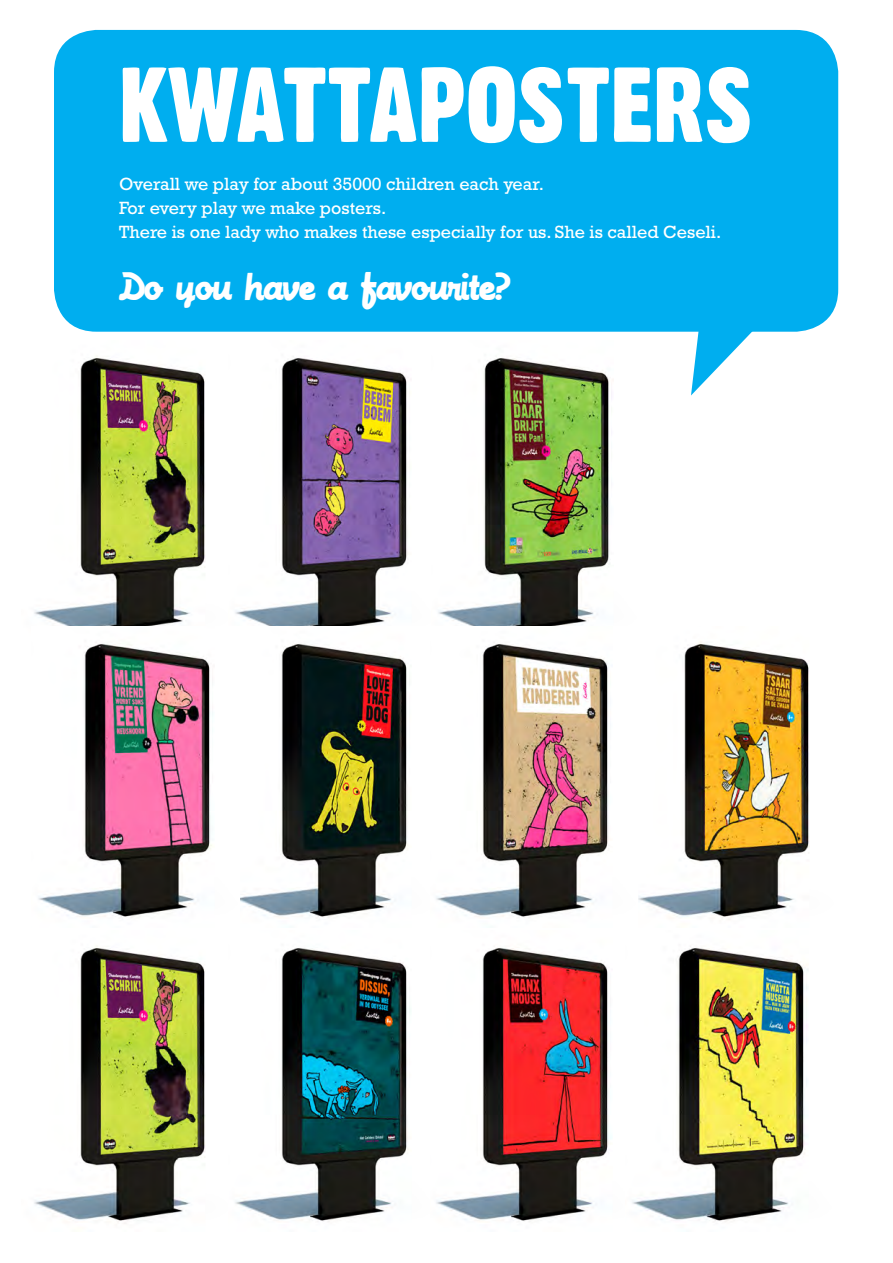
<style>
.page{position:relative;width:893px;height:1263px;background:#fff}
.page>*{position:absolute;margin:0;border:0;box-sizing:border-box;transform-origin:0 0}
.t1{font:103.5px "Thick Goth";color:#fff}
.t2{font:27.6px "Machine Script";letter-spacing:-.01em;color:#fff}
.t3{font:18px/24px "Rockwell";color:#fff}
</style>
<div class="page">
<img style="left:34px;top:358px;width:171px;height:268px">
<img style="left:638px;top:641px;width:171px;height:279px">
<img style="left:34px;top:948px;width:171px;height:276px">
<img style="left:235px;top:358px;width:175px;height:268px">
<img style="left:240px;top:644px;width:169px;height:274px">
<img style="left:235px;top:948px;width:175px;height:274px">
<img style="left:38px;top:642px;width:175px;height:276px">
<img style="left:438px;top:358px;width:174px;height:268px">
<img style="left:436px;top:948px;width:176px;height:274px">
<img style="left:436px;top:644px;width:173px;height:274px">
<img style="left:632px;top:948px;width:176px;height:274px">
<svg style="left:691px;top:332px;width:61px;height:63px"></svg>
<div style="left:54px;top:30px;width:784px;height:302px;background:#00aeef;border-radius:43px"></div>
<h1 class="t1" style="left:119px;top:42px;width:630px">KWATTAPOSTERS</h1>
<p class="t3" style="left:119px;top:172px;width:604px">Overall we play for about 35000 children each year.<br>For every play we make posters.<br>There is one lady who makes these especially for us. She is called Ceseli.</p>
<h2 class="t2" style="left:119px;top:270px;width:394px">Do you have a favourite?</h2>
</div>
